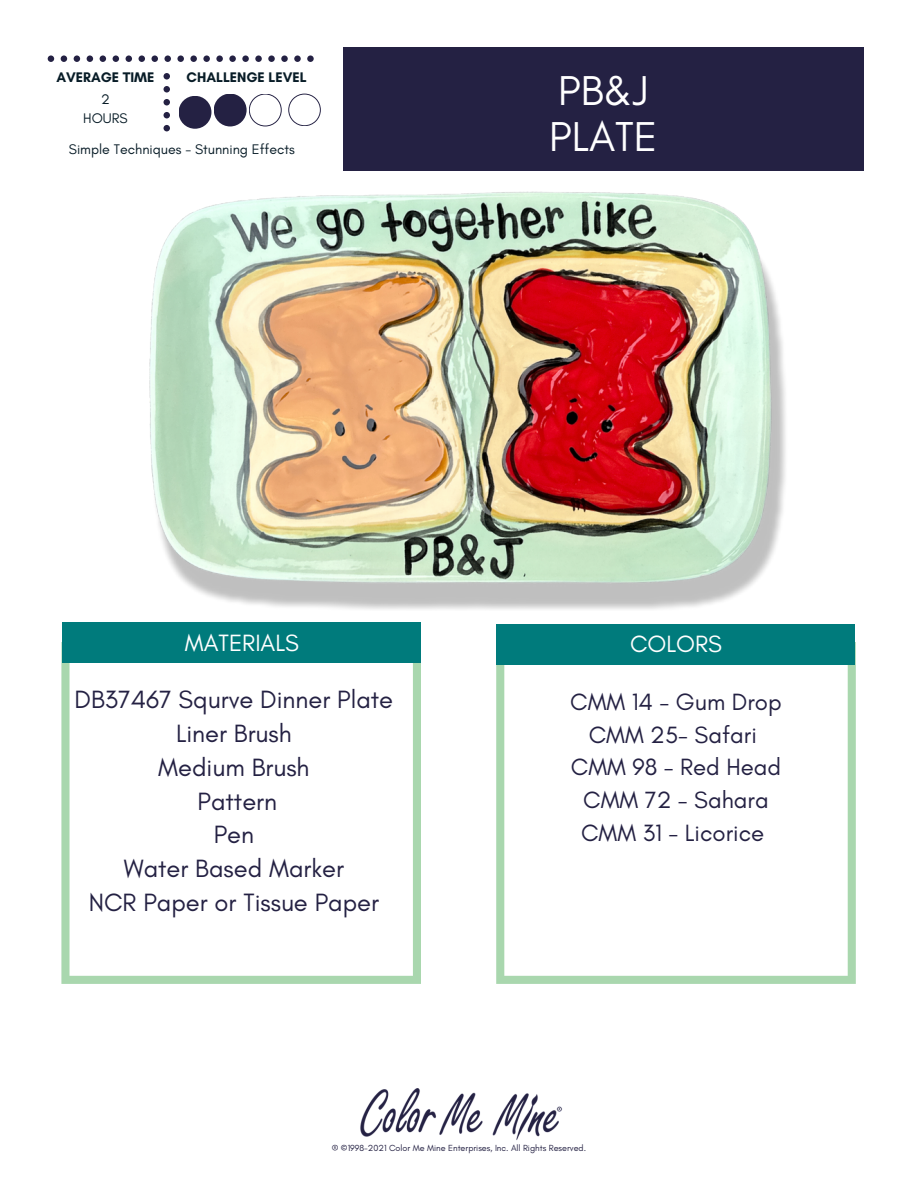
<style>
.page{position:relative;width:918px;height:1188px;background:#fff}
.page>*{position:absolute;margin:0;border:0;box-sizing:border-box;transform-origin:0 0}
.t1{font:42.45px/46px "Glacial Indifference";color:#fff}
.t2{font:25.5px/33.8px "Glacial Indifference";color:#242143;text-align:center}
.t3{font:24px/32.7px "Glacial Indifference";color:#242143;text-align:center}
.t4{font:24px "Glacial Indifference";color:#fff}
.t5{font:14.1px/18.9px "Glacial Indifference";color:#081c27;text-align:center}
.t6{font:700 14.1px "Glacial Indifference";color:#081c27}
.t7{font:9px "Glacial Indifference";color:#242143}
</style>
<div class="page">
<div style="left:343px;top:48px;width:521px;height:122px;background:#242143"></div>
<img style="left:360px;top:1089px;width:202px;height:51px">
<svg style="left:61px;top:642px;width:360px;height:342px"></svg>
<svg style="left:496px;top:642px;width:360px;height:342px"></svg>
<div style="left:62px;top:623px;width:359px;height:40px;background:#007b7c"></div>
<div style="left:496px;top:624px;width:359px;height:41px;background:#007b7c"></div>
<svg style="left:48px;top:55px;width:273px;height:76px"></svg>
<div style="left:179px;top:96px;width:32px;height:33px;background:#242143;border-radius:50%"></div>
<img style="left:149px;top:170px;width:656px;height:439px">
<div style="left:214px;top:94px;width:33px;height:32px;background:#242143;border-radius:50%"></div>
<p class="t6" style="left:56px;top:69px;width:100px">AVERAGE TIME</p>
<p class="t6" style="left:187px;top:69px;width:122px">CHALLENGE LEVEL</p>
<p class="t5" style="left:83px;top:89px;width:46px">2<br>HOURS</p>
<p class="t5" style="left:69px;top:140px;width:227px">Simple Techniques - Stunning Effects</p>
<h1 class="t1" style="left:549px;top:67px;width:110px">PB&amp;J<br>PLATE</h1>
<p class="t4" style="left:185px;top:628px;width:116px">MATERIALS</p>
<p class="t2" style="left:75px;top:683px;width:320px">DB37467 Squrve Dinner Plate<br>Liner Brush<br>Medium Brush<br>Pattern<br>Pen<br>Water Based Marker<br>NCR Paper or Tissue Paper</p>
<p class="t4" style="left:630px;top:629px;width:93px">COLORS</p>
<p class="t3" style="left:570px;top:685px;width:213px">CMM 14 - Gum Drop<br>CMM 25- Safari<br>CMM 98 - Red Head<br>CMM 72 - Sahara<br>CMM 31 - Licorice</p>
<p class="t7" style="left:332px;top:1142px;width:256px">® ©1998-2021 Color Me Mine Enterprises, Inc. All Rights Reserved.</p>
</div>
